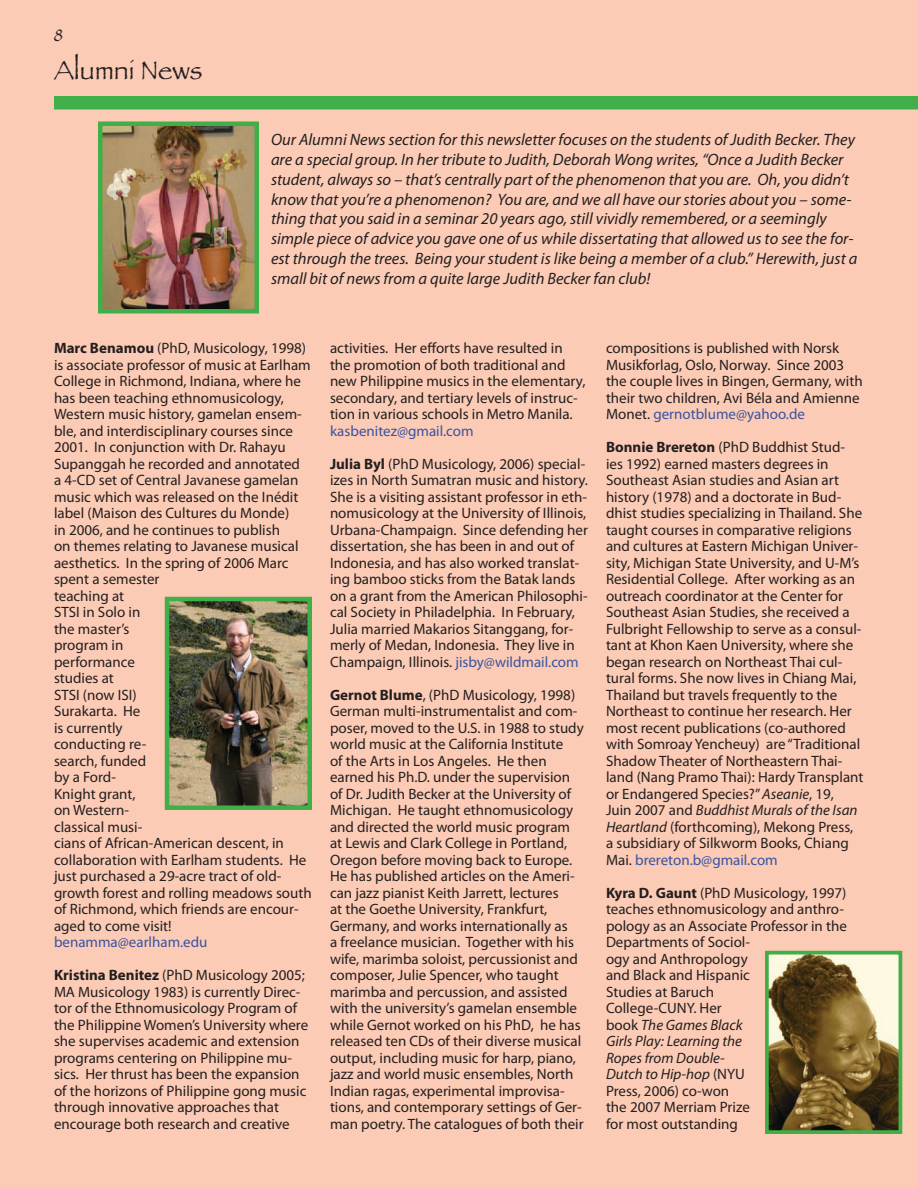
<style>
.page{position:relative;width:918px;height:1188px;background:#fccbb5}
.page>*{position:absolute;margin:0;border:0;box-sizing:border-box;transform-origin:0 0}
.t1{font:27px "Papyrus";color:#231f20}
.t2{font:18px "Papyrus";color:#231f20}
.t3{font:italic 16.5px/19.8px "Myriad Pro";color:#231f20}
.t4{font:15px/16.5px "Myriad Pro";color:#231f20}
.s1{font-weight:700}
.s2{color:#3853a3}
.s3{font-style:italic}
</style>
<div class="page">
<div style="left:54px;top:96px;width:864px;height:14px;background:#40ae49"></div>
<img style="left:170px;top:602px;width:137px;height:203px">
<div style="left:165px;top:597px;width:147px;height:213px;border:4px solid #40ae49"></div>
<img style="left:770px;top:956px;width:127px;height:173px">
<div style="left:765px;top:951px;width:137px;height:183px;border:4px solid #40ae49"></div>
<img style="left:103px;top:127px;width:151px;height:182px">
<div style="left:98px;top:122px;width:161px;height:192px;border:4px solid #40ae49"></div>
<p class="t2" style="left:54px;top:24px;width:10px">8</p>
<p class="t1" style="left:54px;top:54px;width:150px">Alumni News</p>
<p class="t3" style="left:271px;top:131px;width:588px">Our Alumni News section for this newsletter focuses on the students of Judith Becker. They are a special group. In her tribute to Judith, Deborah Wong writes, “Once a Judith Becker student, always so – that’s centrally part of the phenomenon that you are. Oh, you didn’t know that you’re a phenomenon? You are, and we all have our stories about you – some&shy;thing that you said in a seminar 20 years ago, still vividly remembered, or a seemingly simple piece of advice you gave one of us while dissertating that allowed us to see the for&shy;est through the trees. Being your student is like being a member of a club.” Herewith, just a small bit of news from a quite large Judith Becker fan club!</p>
<p class="t4" style="left:54px;top:341px;width:259px"><span class="s1">Marc Benamou</span> (PhD, Musicology, 1998) is associate professor of music at Earlham<br>College in Richmond, Indiana, where he has been teaching ethnomusicology,<br>Western music history, gamelan ensem&shy;ble, and interdisciplinary courses since<br>2001. In conjunction with Dr. Rahayu<br>Supanggah he recorded and annotated<br>a 4-CD set of Central Javanese gamelan music which was released on the Inédit label (Maison des Cultures du Monde)<br>in 2006, and he continues to publish<br>on themes relating to Javanese musical aesthetics. In the spring of 2006 Marc spent a semester<br>teaching at<br>STSI in Solo in<br>the master’s<br>program in<br>performance<br>studies at<br>STSI (now ISI)<br>Surakarta. He<br>is currently<br>conducting re-<br>search, funded<br>by a Ford-<br>Knight grant,<br>on Western-<br>classical musi-<br>cians of African-American descent, in collaboration with Earlham students. He just purchased a 29-acre tract of old&shy;growth forest and rolling meadows south of Richmond, which friends are encour&shy;aged to come visit! <span class="s2">benamma@earlham.edu</span></p>
<p class="t4" style="left:54px;top:968px;width:256px"><span class="s1">Kristina Benitez</span> (PhD Musicology 2005; MA Musicology 1983) is currently Direc&shy;tor of the Ethnomusicology Program of the Philippine Women’s University where she supervises academic and extension programs centering on Philippine mu&shy;sics. Her thrust has been the expansion of the horizons of Philippine gong music through innovative approaches that encourage both research and creative</p>
<p class="t4" style="left:330px;top:341px;width:257px">activities. Her efforts have resulted in the promotion of both traditional and new Philippine musics in the elementary, secondary, and tertiary levels of instruc&shy;tion in various schools in Metro Manila. <span class="s2">kasbenitez@gmail.com</span></p>
<p class="t4" style="left:330px;top:457px;width:260px"><span class="s1">Julia Byl</span> (PhD Musicology, 2006) special&shy;izes in North Sumatran music and history.<br>She is a visiting assistant professor in eth&shy;nomusicology at the University of Illinois, Urbana-Champaign. Since defending her dissertation, she has been in and out of Indonesia, and has also worked translat&shy;ing bamboo sticks from the Batak lands on a grant from the American Philosophi&shy;cal Society in Philadelphia. In February, Julia married Makarios Sitanggang, for&shy;merly of Medan, Indonesia. They live in Champaign, Illinois. <span class="s2">jisby@wildmail.com</span></p>
<p class="t4" style="left:330px;top:688px;width:255px"><span class="s1">Gernot Blume</span>, (PhD Musicology, 1998)<br>German multi-instrumentalist and com&shy;poser, moved to the U.S. in 1988 to study world music at the California Institute<br>of the Arts in Los Angeles. He then earned his Ph.D. under the supervision of Dr. Judith Becker at the University of Michigan. He taught ethnomusicology and directed the world music program at Lewis and Clark College in Portland, Oregon before moving back to Europe.<br>He has published articles on the Ameri&shy;can jazz pianist Keith Jarrett, lectures<br>at the Goethe University, Frankfurt, Germany, and works internationally as<br>a freelance musician. Together with his wife, marimba soloist, percussionist and composer, Julie Spencer, who taught marimba and percussion, and assisted with the university’s gamelan ensemble while Gernot worked on his PhD, he has released ten CDs of their diverse musical output, including music for harp, piano, jazz and world music ensembles, North Indian ragas, experimental improvisa&shy;tions, and contemporary settings of Ger&shy;man poetry. The catalogues of both their</p>
<p class="t4" style="left:606px;top:341px;width:258px">compositions is published with Norsk Musikforlag, Oslo, Norway. Since 2003 the couple lives in Bingen, Germany, with their two children, Avi Béla and Amienne Monet. <span class="s2">gernotblume@yahoo.de</span></p>
<p class="t4" style="left:606px;top:440px;width:259px"><span class="s1">Bonnie Brereton</span> (PhD Buddhist Stud&shy;ies 1992) earned masters degrees in Southeast Asian studies and Asian art history (1978) and a doctorate in Bud&shy;dhist studies specializing in Thailand. She taught courses in comparative religions and cultures at Eastern Michigan Univer&shy;sity, Michigan State University, and U-M’s Residential College. After working as an outreach coordinator at the Center for Southeast Asian Studies, she received a Fulbright Fellowship to serve as a consul&shy;tant at Khon Kaen University, where she began research on Northeast Thai cul&shy;tural forms. She now lives in Chiang Mai, Thailand but travels frequently to the Northeast to continue her research. Her most recent publications (co-authored with Somroay Yencheuy) are “Traditional Shadow Theater of Northeastern Thai&shy;land (Nang Pramo Thai): Hardy Transplant or Endangered Species?” <span class="s3">Aseanie</span>, 19,<br>Juin 2007 and <span class="s3">Buddhist Murals of the Isan Heartland</span> (forthcoming), Mekong Press, a subsidiary of Silkworm Books, Chiang Mai. <span class="s2">brereton.b@gmail.com</span></p>
<p class="t4" style="left:606px;top:886px;width:242px"><span class="s1">Kyra D. Gaunt</span> (PhD Musicology, 1997) teaches ethnomusicology and anthro&shy;pology as an Associate Professor in the<br>Departments of Sociol-<br>ogy and Anthropology<br>and Black and Hispanic<br>Studies at Baruch<br>College-CUNY. Her<br>book <span class="s3">The Games Black<br>Girls Play: Learning the<br>Ropes from Double-<br>Dutch to Hip-hop</span> (NYU<br>Press, 2006) co-won<br>the 2007 Merriam Prize<br>for most outstanding</p>
</div>
